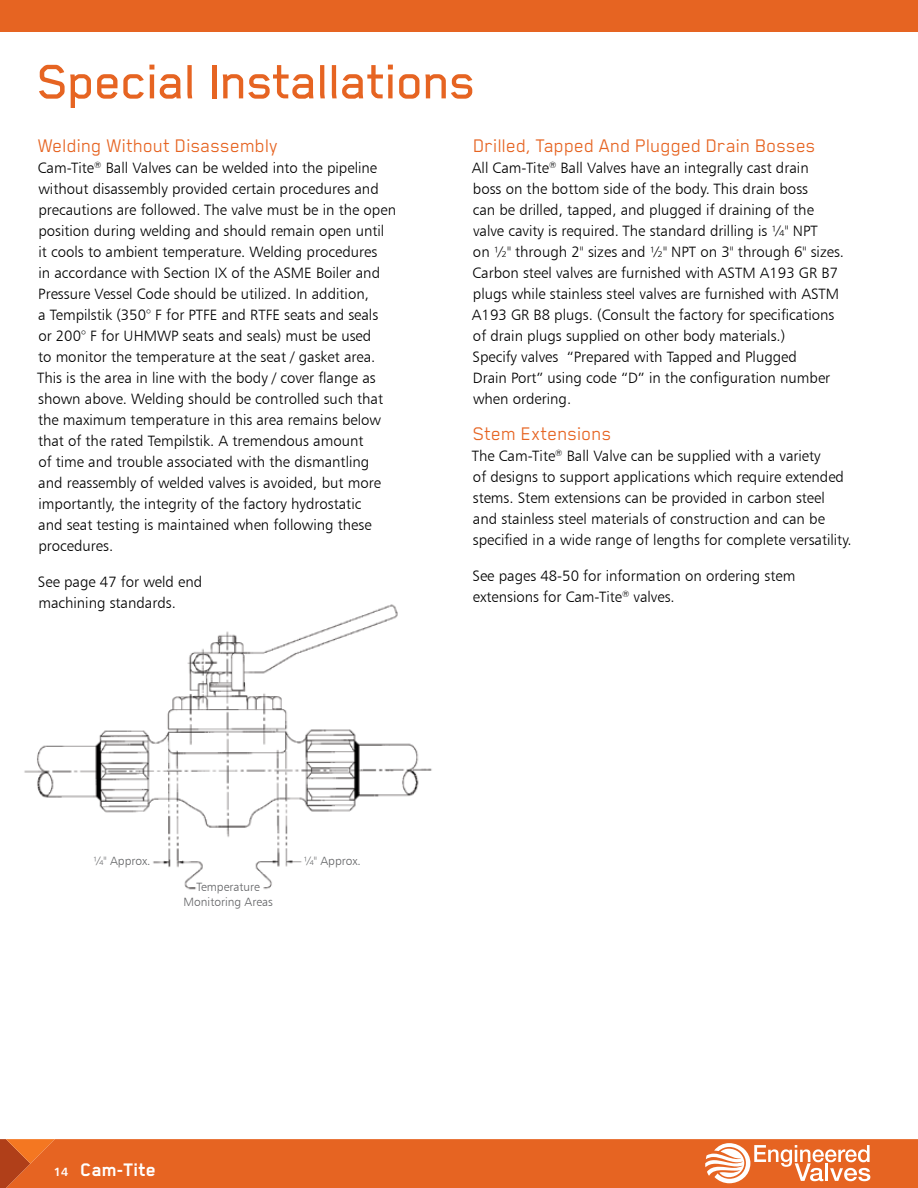
<style>
.page{position:relative;width:918px;height:1188px;background:#fff}
.page>*{position:absolute;margin:0;border:0;box-sizing:border-box;transform-origin:0 0}
.t1{font:500 55.5px "Blender Pro";letter-spacing:-.01em;color:#e66422}
.t2{font:21px "Blender Pro";color:#e66422}
.t3{font:700 21px "Blender Pro";color:#fff}
.t4{font:15px/21px "Humanist 777 BT Light B";color:#000}
.t5{font:12px/15px "Humanist 777 BT Light B";color:#636466;text-align:center}
.s1{font-family:"Humanist 777 BT Bold B";font-weight:400;font-size:12px}
</style>
<div class="page">
<div style="left:0;top:1139px;width:918px;height:49px;background:#e66422"></div>
<div style="left:0;top:0;width:918px;height:32px;background:#e66422"></div>
<svg style="left:705px;top:1143px;width:165px;height:40px"></svg>
<img style="left:24px;top:604px;width:408px;height:286px">
<h1 class="t1" style="left:38px;top:52px;width:440px">Special Installations</h1>
<h2 class="t2" style="left:38px;top:134px;width:242px">Welding Without Disassembly</h2>
<p class="t4" style="left:37px;top:157px;width:360px">Cam-Tite<sup>®</sup> Ball Valves can be welded into the pipeline without disassembly provided certain procedures and precautions are followed. The valve must be in the open position during welding and should remain open until<br>it cools to ambient temperature. Welding procedures<br>in accordance with Section IX of the ASME Boiler and Pressure Vessel Code should be utilized. In addition,<br>a Tempilstik (350° F for PTFE and RTFE seats and seals<br>or 200° F for UHMWP seats and seals) must be used<br>to monitor the temperature at the seat / gasket area.<br>This is the area in line with the body / cover flange as shown above. Welding should be controlled such that the maximum temperature in this area remains below that of the rated Tempilstik. A tremendous amount<br>of time and trouble associated with the dismantling and reassembly of welded valves is avoided, but more importantly, the integrity of the factory hydrostatic<br>and seat testing is maintained when following these procedures.</p>
<p class="t4" style="left:38px;top:571px;width:166px">See page 47 for weld end machining standards.</p>
<h2 class="t2" style="left:473px;top:134px;width:344px">Drilled, Tapped And Plugged Drain Bosses</h2>
<p class="t4" style="left:472px;top:157px;width:374px">All Cam-Tite<sup>®</sup> Ball Valves have an integrally cast drain<br>boss on the bottom side of the body. This drain boss<br>can be drilled, tapped, and plugged if draining of the valve cavity is required. The standard drilling is ¼" NPT<br>on ½" through 2" sizes and ½" NPT on 3" through 6" sizes.<br>Carbon steel valves are furnished with ASTM A193 GR B7 plugs while stainless steel valves are furnished with ASTM A193 GR B8 plugs. (Consult the factory for specifications of drain plugs supplied on other body materials.)<br>Specify valves “Prepared with Tapped and Plugged<br>Drain Port” using code “D” in the configuration number when ordering.</p>
<h2 class="t2" style="left:473px;top:422px;width:140px">Stem Extensions</h2>
<p class="t4" style="left:472px;top:445px;width:382px">The Cam-Tite<sup>®</sup> Ball Valve can be supplied with a variety<br>of designs to support applications which require extended stems. Stem extensions can be provided in carbon steel and stainless steel materials of construction and can be specified in a wide range of lengths for complete versatility.</p>
<p class="t4" style="left:473px;top:565px;width:324px">See pages 48-50 for information on ordering stem extensions for Cam-Tite<sup>®</sup> valves.</p>
<p class="t5" style="left:93px;top:853px;width:59px">¼" Approx.</p>
<p class="t5" style="left:303px;top:853px;width:59px">¼" Approx.</p>
<p class="t5" style="left:184px;top:880px;width:91px">Temperature<br>Monitoring Areas</p>
<h2 class="t3" style="left:54px;top:1158px;width:104px"><span class="s1">14</span> Cam-Tite</h2>
</div>
